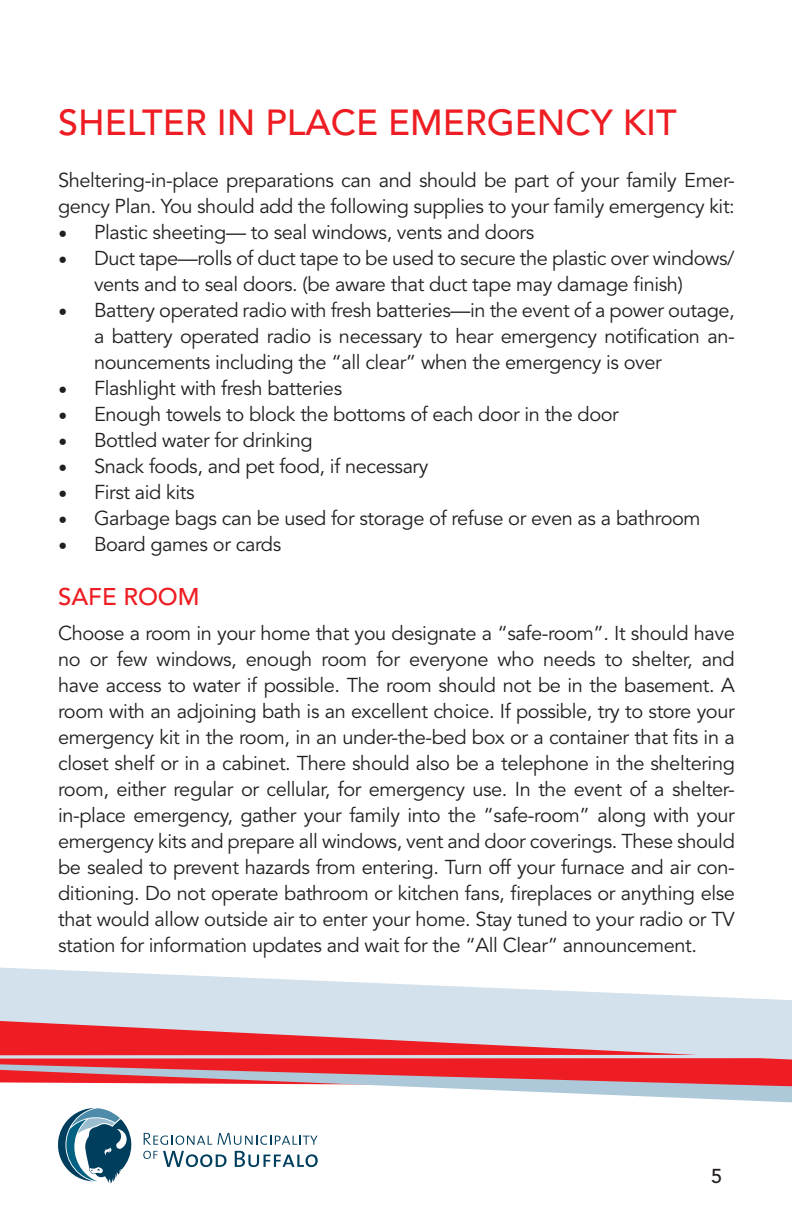
<style>
.page{position:relative;width:792px;height:1224px;background:#fff}
.page>*{position:absolute;margin:0;border:0;box-sizing:border-box;transform-origin:0 0}
.t1{font:500 36px "Avenir LT Std";color:#ee1d23}
.t2{font:500 24px "Avenir LT Std";color:#ee1d23}
.t3{font:20px/26px "Avenir LT Std";letter-spacing:-.02em;color:#231f20}
.t4{font:500 20px "Avenir LT Std";color:#231f20}
.s1{font-family:"Minion Pro";font-size:24px}
</style>
<div class="page">
<svg style="left:0;top:968px;width:792px;height:53px;fill:#d2e1eb"></svg>
<svg style="left:0;top:1021px;width:792px;height:43px;background:#e07c84"></svg>
<svg style="left:0;top:1064px;width:792px;height:38px"></svg>
<svg style="left:0;top:1055px;width:792px;height:4px;background:#d6bec7"></svg>
<svg style="left:144px;top:1133px;width:68px;height:12px"></svg>
<svg style="left:218px;top:1133px;width:100px;height:12px"></svg>
<svg style="left:235px;top:1151px;width:83px;height:16px"></svg>
<svg style="left:143px;top:1151px;width:84px;height:16px"></svg>
<svg style="left:58px;top:1108px;width:73px;height:76px"></svg>
<h1 class="t1" style="left:58px;top:102px;width:42px">SHELTER</h1>
<h1 class="t1" style="left:217px;top:102px;width:93px">IN PLACE</h1>
<h1 class="t1" style="left:388px;top:102px;width:48px">EMER</h1>
<h1 class="t1" style="left:487px;top:102px;width:53px">GENCY</h1>
<h1 class="t1" style="left:623px;top:102px;width:38px">KIT</h1>
<p class="t3" style="left:58px;top:168px;width:678px">Sheltering-in-place preparations can and should be part of your family Emer&shy;gency Plan. You should add the following supplies to your family emergency kit:</p>
<p class="t3" style="left:58px;top:220px;width:478px"><span class="s1">•</span> Plastic sheeting— to seal windows, vents and doors</p>
<p class="t3" style="left:94px;top:246px;width:642px;text-indent:-36px"><span class="s1">•</span> Duct tape—rolls of duct tape to be used to secure the plastic over windows/ vents and to seal doors. (be aware that duct tape may damage finish)</p>
<p class="t3" style="left:94px;top:298px;width:642px;text-align:justify;text-indent:-36px"><span class="s1">•</span> Battery operated radio with fresh batteries—in the event of a power outage, a battery operated radio is necessary to hear emergency notification an&shy;nouncements including the “all clear” when the emergency is over</p>
<p class="t3" style="left:58px;top:376px;width:286px"><span class="s1">•</span> Flashlight with fresh batteries</p>
<p class="t3" style="left:58px;top:402px;width:562px"><span class="s1">•</span> Enough towels to block the bottoms of each door in the door</p>
<p class="t3" style="left:58px;top:428px;width:256px"><span class="s1">•</span> Bottled water for drinking</p>
<p class="t3" style="left:58px;top:454px;width:372px"><span class="s1">•</span> Snack foods, and pet food, if necessary</p>
<p class="t3" style="left:58px;top:480px;width:138px"><span class="s1">•</span> First aid kits</p>
<p class="t3" style="left:58px;top:506px;width:644px"><span class="s1">•</span> Garbage bags can be used for storage of refuse or even as a bathroom</p>
<p class="t3" style="left:58px;top:532px;width:225px"><span class="s1">•</span> Board games or cards</p>
<p class="t2" style="left:58px;top:583px;width:143px">SAFE ROO M</p>
<p class="t3" style="left:58px;top:621px;width:679px;text-align:justify">Choose a room in your home that you designate a “safe-room”. It should have no or few windows, enough room for everyone who needs to shelter, and have access to water if possible. The room should not be in the basement. A room with an adjoining bath is an excellent choice. If possible, try to store your emergency kit in the room, in an under-the-bed box or a container that fits in a closet shelf or in a cabinet. There should also be a telephone in the sheltering room, either regular or cellular, for emergency use. In the event of a shelter&shy;in-place emergency, gather your family into the “safe-room” along with your emergency kits and prepare all windows, vent and door coverings. These should be sealed to prevent hazards from entering. Turn off your furnace and air con&shy;ditioning. Do not operate bathroom or kitchen fans, fireplaces or anything else that would allow outside air to enter your home. Stay tuned to your radio or TV station for information updates and wait for the “All Clear” announcement.</p>
<p class="t4" style="left:711px;top:1164px;width:13px">5</p>
</div>
